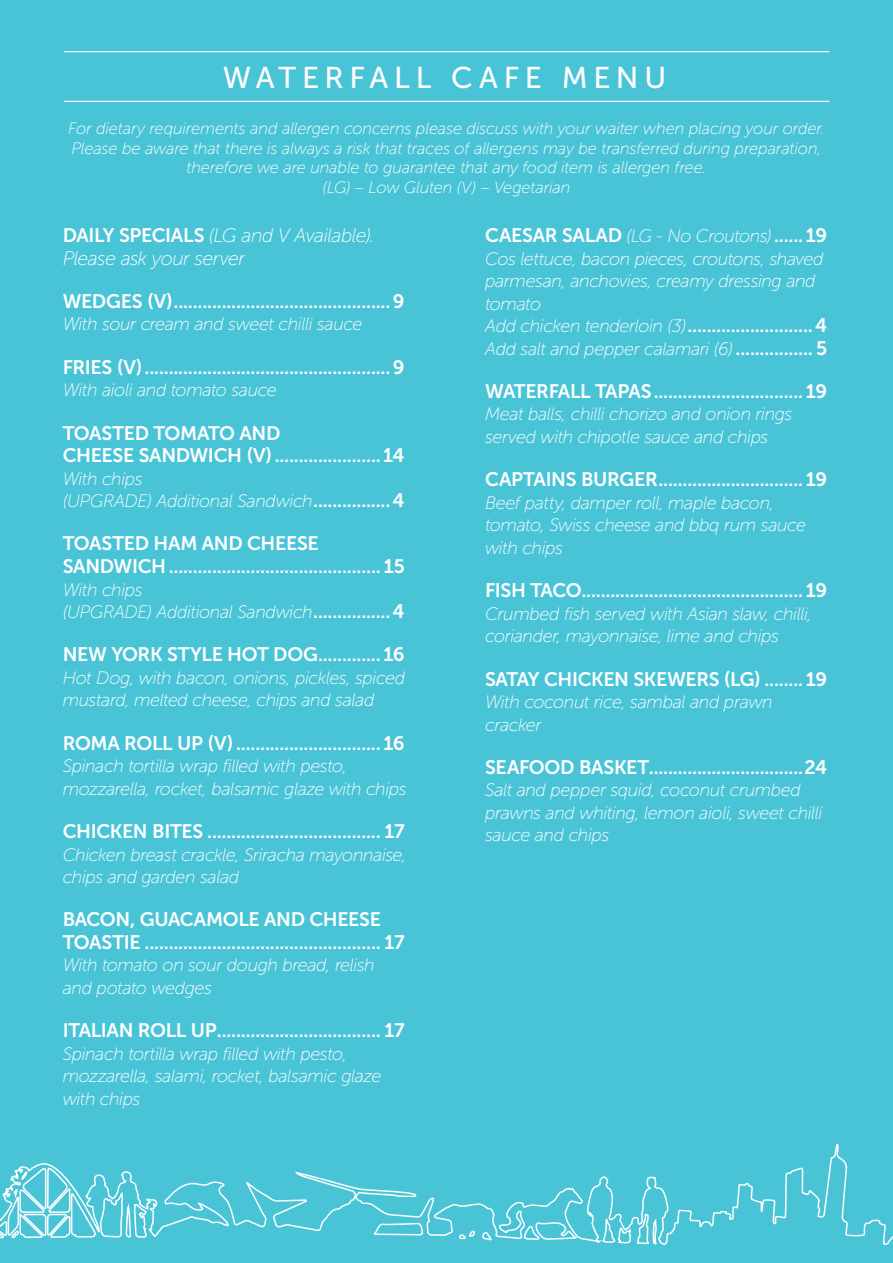
<style>
.page{position:relative;width:893px;height:1263px;background:#49c4d7}
.page>*{position:absolute;margin:0;border:0;box-sizing:border-box;transform-origin:0 0}
.t1{font:34.95px "Museo Sans 700";letter-spacing:.19em;color:#fff}
.t2{font:30px "Museo Sans 500";letter-spacing:.19em;color:#fff}
.t3{font:19.5px/22.5px "Museo Sans 700";letter-spacing:-.015em;color:#fff}
.t4{font:italic 19.5px/22.5px "Museo Sans 100";letter-spacing:-.03em;color:#fff}
.t5{font:italic 18px/22.5px "Museo Sans 100";letter-spacing:-.025em;color:#fff}
.t6{font:italic 16.5px/19.8px "Museo Sans 100";letter-spacing:-.015em;color:#fff;text-align:center}
.s1{font-family:"Museo Sans 700";font-style:normal}
.s2{font-family:"Museo Sans 700";font-style:normal;font-size:19.5px}
.s3{font-family:"Museo Sans 100";font-style:italic;font-size:18px}
</style>
<div class="page">
<svg style="left:0;top:1143px;width:893px;height:102px"></svg>
<hr style="left:64px;top:51px;width:765px;height:1px;background:#fff">
<hr style="left:64px;top:101px;width:765px;height:1px;background:#fff">
<h2 class="t2" style="left:223px;top:61px;width:445px">WATERFALL CAFE MENU</h2>
<p class="t6" style="left:68px;top:118px;width:758px">For dietary requirements and allergen concerns please discuss with your waiter when placing your order.<br>Please be aware that there is always a risk that traces of allergens may be transferred during preparation, therefore we are unable to guarantee that any food item is allergen free.<br>(LG) – Low Gluten (V) – Vegetarian</p>
<h1 class="t1" style="left:181px;top:71px;width:521px">WATERFALL CAFE MENU</h1>
<p class="t4" style="left:63px;top:224px;width:313px"><span class="s1">DAILY SPECIALS</span> (LG and V Available).<br>Please ask your server</p>
<p class="t3" style="left:63px;top:290px;width:343px">WEDGES (V).............................................9</p>
<p class="t5" style="left:63px;top:313px;width:301px">With sour cream and sweet chilli sauce</p>
<p class="t3" style="left:63px;top:356px;width:344px">FRIES (V)...................................................9</p>
<p class="t5" style="left:63px;top:379px;width:216px">With aioli and tomato sauce</p>
<p class="t3" style="left:63px;top:422px;width:344px">TOASTED TOMATO AND<br>CHEESE SANDWICH (V)......................14</p>
<p class="t5" style="left:63px;top:467px;width:343px">With chips<br>(UPGRADE) Additional Sandwich<span class="s2">................4</span></p>
<p class="t3" style="left:63px;top:532px;width:344px">TOASTED HAM AND CHEESE<br>SANDWICH............................................ 15</p>
<p class="t5" style="left:63px;top:578px;width:343px">With chips<br>(UPGRADE) Additional Sandwich<span class="s2">................4</span></p>
<p class="t3" style="left:63px;top:643px;width:344px">NEW YORK STYLE HOT DOG............. 16</p>
<p class="t5" style="left:63px;top:667px;width:344px">Hot Dog, with bacon, onions, pickles, spiced mustard, melted cheese, chips and salad</p>
<p class="t3" style="left:63px;top:732px;width:344px">ROMA ROLL UP (V).............................. 16</p>
<p class="t5" style="left:63px;top:755px;width:345px">Spinach tortilla wrap filled with pesto, mozzarella, rocket, balsamic glaze with chips</p>
<p class="t3" style="left:63px;top:820px;width:343px">CHICKEN BITES .................................... 17</p>
<p class="t5" style="left:63px;top:843px;width:345px">Chicken breast crackle, Sriracha mayonnaise, chips and garden salad</p>
<p class="t3" style="left:63px;top:908px;width:344px">BACON, GUACAMOLE AND CHEESE<br>TOASTIE ................................................. 17</p>
<p class="t5" style="left:63px;top:954px;width:313px">With tomato on sour dough bread, relish and potato wedges</p>
<p class="t3" style="left:63px;top:1019px;width:344px">ITALIAN ROLL UP.................................. 17</p>
<p class="t5" style="left:63px;top:1042px;width:320px">Spinach tortilla wrap filled with pesto, mozzarella, salami, rocket, balsamic glaze with chips</p>
<p class="t3" style="left:485px;top:224px;width:343px">CAESAR SALAD <span class="s3">(LG - No Croutons)</span>...... 19</p>
<p class="t5" style="left:485px;top:247px;width:340px">Cos lettuce, bacon pieces, croutons, shaved parmesan, anchovies, creamy dressing and tomato</p>
<p class="t3" style="left:485px;top:314px;width:343px"><span class="s3">Add chicken tenderloin (3)</span>..........................4</p>
<p class="t5" style="left:485px;top:337px;width:343px">Add salt and pepper calamari (6) <span class="s2">................ 5</span></p>
<p class="t3" style="left:485px;top:380px;width:343px">WATERFALL TAPAS............................... 19</p>
<p class="t5" style="left:485px;top:403px;width:309px">Meat balls, chilli chorizo and onion rings served with chipotle sauce and chips</p>
<p class="t3" style="left:485px;top:468px;width:344px">CAPTAINS BURGER.............................. 19</p>
<p class="t5" style="left:485px;top:492px;width:323px">Beef patty, damper roll, maple bacon, tomato, Swiss cheese and bbq rum sauce with chips</p>
<p class="t3" style="left:485px;top:579px;width:343px">FISH TACO.............................................. 19</p>
<p class="t5" style="left:485px;top:602px;width:328px">Crumbed fish served with Asian slaw, chilli, coriander, mayonnaise, lime and chips</p>
<p class="t3" style="left:485px;top:667px;width:343px">SATAY CHICKEN SKEWERS (LG) ........ 19</p>
<p class="t5" style="left:485px;top:691px;width:289px">With coconut rice, sambal and prawn cracker</p>
<p class="t3" style="left:485px;top:756px;width:344px">SEAFOOD BASKET................................24</p>
<p class="t5" style="left:485px;top:779px;width:339px">Salt and pepper squid, coconut crumbed prawns and whiting, lemon aioli, sweet chilli sauce and chips</p>
</div>
